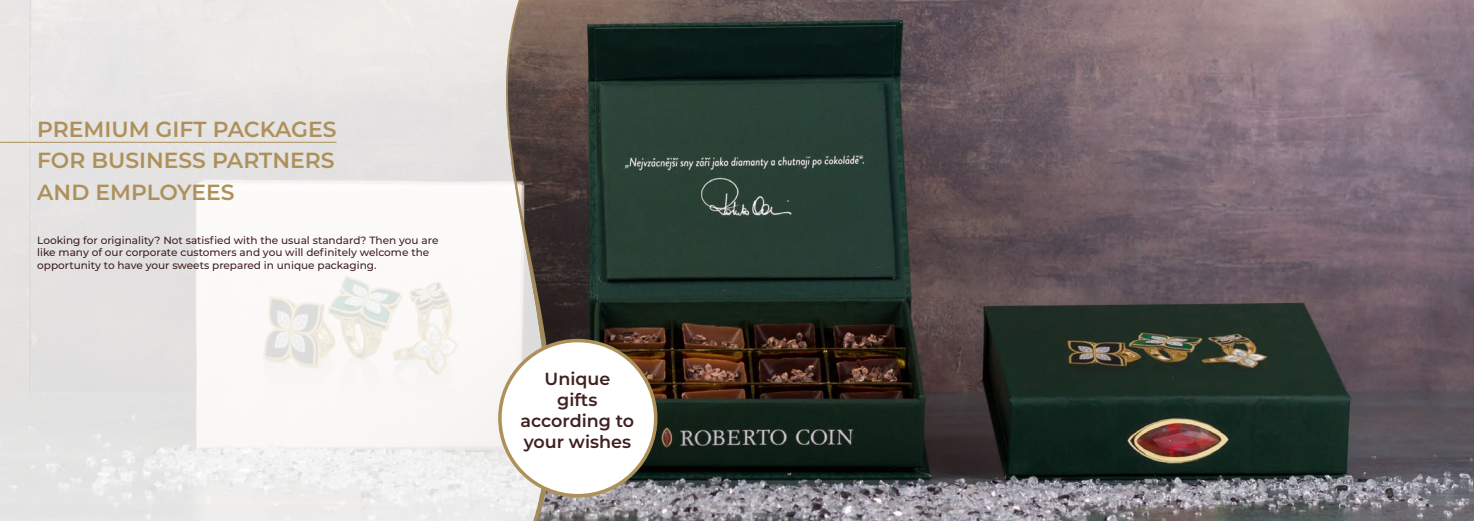
<style>
.page{position:relative;width:1474px;height:521px;background:#fff}
.page>*{position:absolute;margin:0;border:0;box-sizing:border-box;transform-origin:0 0}
.t1{font:600 21.88px/31.5px "Montserrat";color:#ae915a;text-align:justify}
.t2{font:600 17.5px/21px "Montserrat";color:#402020;text-align:center}
.t3{font:500 10.5px/12.6px "Montserrat";color:#402020}
</style>
<div class="page">
<img style="left:553px;top:0;width:920px;height:521px">
<svg style="left:547px;top:0;width:6px;height:521px;background:#4f423e"></svg>
<svg style="left:0;top:0;width:547px;height:521px;fill:#eae7e6"></svg>
<hr style="left:0;top:142px;width:336px;height:1px;background:#ae915a">
<div style="left:500px;top:340px;width:155px;height:156px;background:#fff;border-radius:50%"></div>
<div style="left:498px;top:339px;width:159px;height:158px;border:4px solid #ae915a;border-radius:50%"></div>
<h1 class="t1" style="left:37px;top:115px;width:301px">PREMIUM GIFT PACKAGES FOR BUSINESS PARTNERS AND EMPLOYEES</h1>
<p class="t3" style="left:37px;top:234px;width:403px">Looking for originality? Not satisfied with the usual standard? Then you are like many of our corporate customers and you will definitely welcome the opportunity to have your sweets prepared in unique packaging.</p>
<h2 class="t2" style="left:520px;top:369px;width:115px">Unique<br>gifts according to your wishes</h2>
</div>
